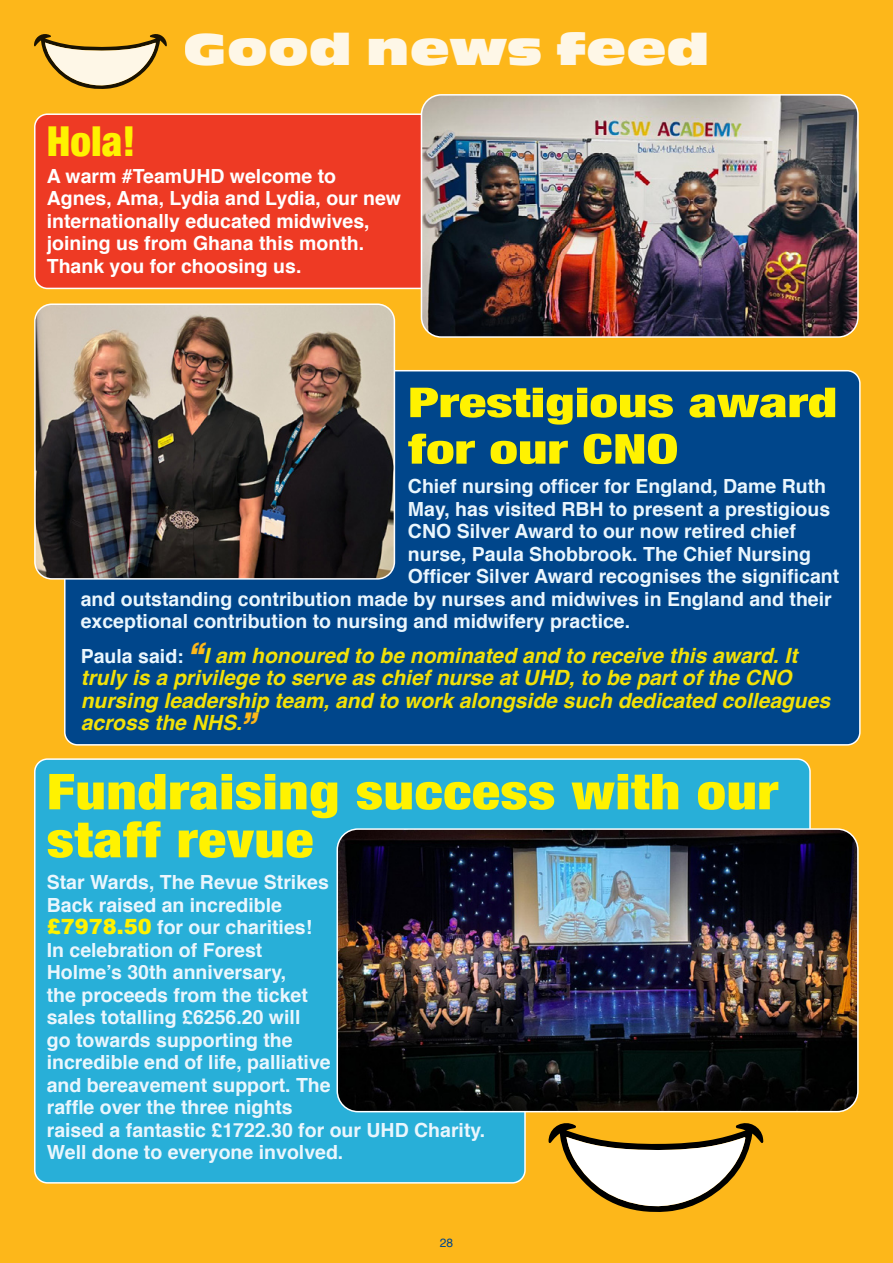
<style>
.page{position:relative;width:893px;height:1263px;background:#fdb71a}
.page>*{position:absolute;margin:0;border:0;box-sizing:border-box;transform-origin:0 0}
.t1{font:900 condensed 49.5px/48px "Helvetica Neue";letter-spacing:.01em;color:#fff200;scale:1.18 1}
.t2{font:46.5px "Antique Oli Nor D";letter-spacing:.015em;color:#fff}
.t3{font:900 condensed 41.25px/46.5px "Helvetica Neue";color:#fff200;scale:1.38 1}
.t4{font:900 condensed 41.25px "Helvetica Neue";color:#fff200}
.t5{font:italic 700 21px/22.5px "Helvetica";color:#f2e108}
.t6{font:700 19.5px/22.5px "Helvetica";color:#eaf6fd}
.t7{font:700 19.5px/22.5px "Helvetica";color:#fff}
.t8{font:12px "Helvetica";color:#00468b}
.s1{font-style:normal;font-size:19.5px;color:#eaf6fd}
.s2{font-family:"Arial";font-weight:900;font-size:28.5px;color:#fdb71a}
.s3{font-family:"Arial";font-weight:900;font-size:21px;color:#fff200}
</style>
<div class="page">
<svg style="left:34px;top:34px;width:133px;height:55px"></svg>
<div style="left:35px;top:114px;width:795px;height:174px;background:#ee3a24;border-radius:13px"></div>
<div style="left:34px;top:758px;width:777px;height:426px;background:#28afd8"></div>
<div style="left:65px;top:371px;width:795px;height:374px;background:#00468b;border-radius:13px"></div>
<img style="left:421px;top:97px;width:435px;height:238px">
<div style="left:421px;top:94px;width:438px;height:244px;border:2px solid #fff;border-radius:20px"></div>
<img style="left:37px;top:306px;width:355px;height:271px">
<div style="left:34px;top:303px;width:361px;height:277px;border:2px solid #fff;border-radius:17px"></div>
<img style="left:337px;top:829px;width:519px;height:283px">
<div style="left:336px;top:828px;width:523px;height:284px;border:2px solid #fff;border-radius:21px"></div>
<svg style="left:549px;top:1123px;width:214px;height:89px"></svg>
<h3 class="t4" style="left:47px;top:107px;width:90px">Hola!</h3>
<h2 class="t2" style="left:184px;top:23px;width:527px">Good news feed</h2>
<p class="t7" style="left:47px;top:165px;width:356px">A warm #TeamUHD welcome to<br>Agnes, Ama, Lydia and Lydia, our new internationally educated midwives, joining us from Ghana this month.<br>Thank you for choosing us.</p>
<h3 class="t3" style="left:408px;top:377px;width:312px">Prestigious award for our CNO</h3>
<p class="t6" style="left:408px;top:475px;width:420px">Chief nursing officer for England, Dame Ruth</p>
<p class="t6" style="left:408px;top:498px;width:424px">May, has visited RBH to present a prestigious</p>
<p class="t6" style="left:408px;top:520px;width:389px">CNO Silver Award to our now retired chief</p>
<p class="t6" style="left:408px;top:543px;width:405px">nurse, Paula Shobbrook. The Chief Nursing</p>
<p class="t6" style="left:408px;top:565px;width:433px">Officer Silver Award recognises the significant</p>
<p class="t6" style="left:81px;top:588px;width:752px">and outstanding contribution made by nurses and midwives in England and their</p>
<p class="t6" style="left:81px;top:610px;width:551px">exceptional contribution to nursing and midwifery practice.</p>
<p class="t5" style="left:81px;top:646px;width:751px"><span class="s1">Paula said:</span> <span class="s2">“</span>I am honoured to be nominated and to receive this award. It truly is a privilege to serve as chief nurse at UHD, to be part of the CNO nursing leadership team, and to work alongside such dedicated colleagues across the NHS.<span class="s2">”</span></p>
<h1 class="t1" style="left:47px;top:765px;width:621px">Fundraising success with our staff revue</h1>
<p class="t6" style="left:47px;top:871px;width:440px">Star Wards, The Revue Strikes<br>Back raised an incredible<br><span class="s3">£7978.50</span> for our charities!<br>In celebration of Forest<br>Holme’s 30th anniversary,<br>the proceeds from the ticket<br>sales totalling £6256.20 will<br>go towards supporting the<br>incredible end of life, palliative<br>and bereavement support. The<br>raffle over the three nights<br>raised a fantastic £1722.30 for our UHD Charity.<br>Well done to everyone involved.</p>
<p class="t8" style="left:440px;top:1234px;width:15px">28</p>
</div>
